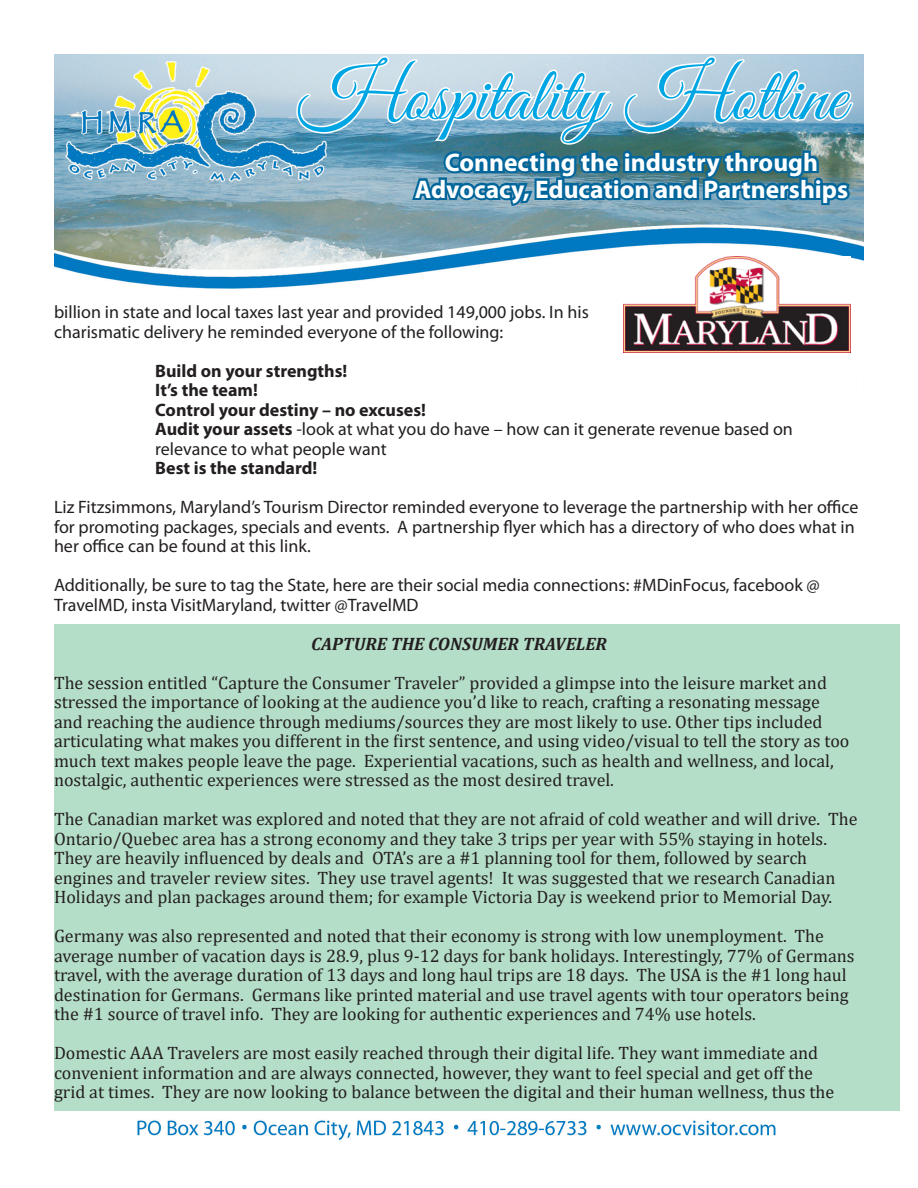
<style>
.page{position:relative;width:918px;height:1188px;background:#fff}
.page>*{position:absolute;margin:0;border:0;box-sizing:border-box;transform-origin:0 0}
.t1{font:76.5px "Great Vibes";color:#00a6e4}
.t2{font:700 25.5px "Myriad Pro";color:#fff}
.t3{font:18px/19.5px "Cambria";color:#231f20}
.t4{font:18px/19.5px "Myriad Pro";color:#231f20}
.t5{font:700 18px "Myriad Pro";color:#231f20}
.t6{font:italic 700 18px "Cambria";color:#231f20}
.s1{font-weight:700}
</style>
<div class="page">
<img style="left:54px;top:54px;width:810px;height:1087px">
<div style="left:44px;top:614px;width:865px;height:506px;background:#fff"></div>
<div style="left:54px;top:624px;width:846px;height:486px;background:#b5dec8"></div>
<svg style="left:296px;top:55px;width:559px;height:220px;background:#84afc2"></svg>
<img style="left:623px;top:256px;width:227px;height:97px">
<p class="t1" style="left:298px;top:54px;width:549px">Hospitality Hotline</p>
<p class="t2" style="left:445px;top:146px;width:375px">Connecting the industry through</p>
<p class="t2" style="left:415px;top:173px;width:435px">Advocacy, Education and Partnerships</p>
<p class="t4" style="left:54px;top:302px;width:536px">billion in state and local taxes last year and provided 149,000 jobs. In his charismatic delivery he reminded everyone of the following:</p>
<p class="t5" style="left:155px;top:359px;width:194px">Build on your strengths!</p>
<p class="t5" style="left:155px;top:378px;width:104px">It’s the team!</p>
<p class="t5" style="left:155px;top:398px;width:272px">Control your destiny – no excuses!</p>
<p class="t4" style="left:155px;top:419px;width:639px"><span class="s1">Audit your assets</span> -look at what you do have – how can it generate revenue based on relevance to what people want</p>
<p class="t5" style="left:155px;top:456px;width:164px">Best is the standard!</p>
<p class="t4" style="left:54px;top:497px;width:806px">Liz Fitzsimmons, Maryland’s Tourism Director reminded everyone to leverage the partnership with her office for promoting packages, specials and events. A partnership flyer which has a directory of who does what in her office can be found at this link.</p>
<p class="t4" style="left:54px;top:575px;width:767px">Additionally, be sure to tag the State, here are their social media connections: #MDinFocus, facebook @<br>TravelMD, insta VisitMaryland, twitter @TravelMD</p>
<p class="t6" style="left:311px;top:631px;width:297px">CAPTURE THE CONSUMER TRAVELER</p>
<p class="t3" style="left:54px;top:673px;width:797px">The session entitled “Capture the Consumer Traveler” provided a glimpse into the leisure market and stressed the importance of looking at the audience you’d like to reach, crafting a resonating message and reaching the audience through mediums/sources they are most likely to use. Other tips included articulating what makes you different in the first sentence, and using video/visual to tell the story as too much text makes people leave the page. Experiential vacations, such as health and wellness, and local, nostalgic, authentic experiences were stressed as the most desired travel.</p>
<p class="t3" style="left:54px;top:809px;width:805px">The Canadian market was explored and noted that they are not afraid of cold weather and will drive. The Ontario/Quebec area has a strong economy and they take 3 trips per year with 55% staying in hotels.<br>They are heavily influenced by deals and OTA’s are a #1 planning tool for them, followed by search engines and traveler review sites. They use travel agents! It was suggested that we research Canadian Holidays and plan packages around them; for example Victoria Day is weekend prior to Memorial Day.</p>
<p class="t3" style="left:54px;top:926px;width:802px">Germany was also represented and noted that their economy is strong with low unemployment. The average number of vacation days is 28.9, plus 9-12 days for bank holidays. Interestingly, 77% of Germans travel, with the average duration of 13 days and long haul trips are 18 days. The USA is the #1 long haul destination for Germans. Germans like printed material and use travel agents with tour operators being the #1 source of travel info. They are looking for authentic experiences and 74% use hotels.</p>
<p class="t3" style="left:54px;top:1043px;width:782px">Domestic AAA Travelers are most easily reached through their digital life. They want immediate and convenient information and are always connected, however, they want to feel special and get off the grid at times. They are now looking to balance between the digital and their human wellness, thus the</p>
</div>
